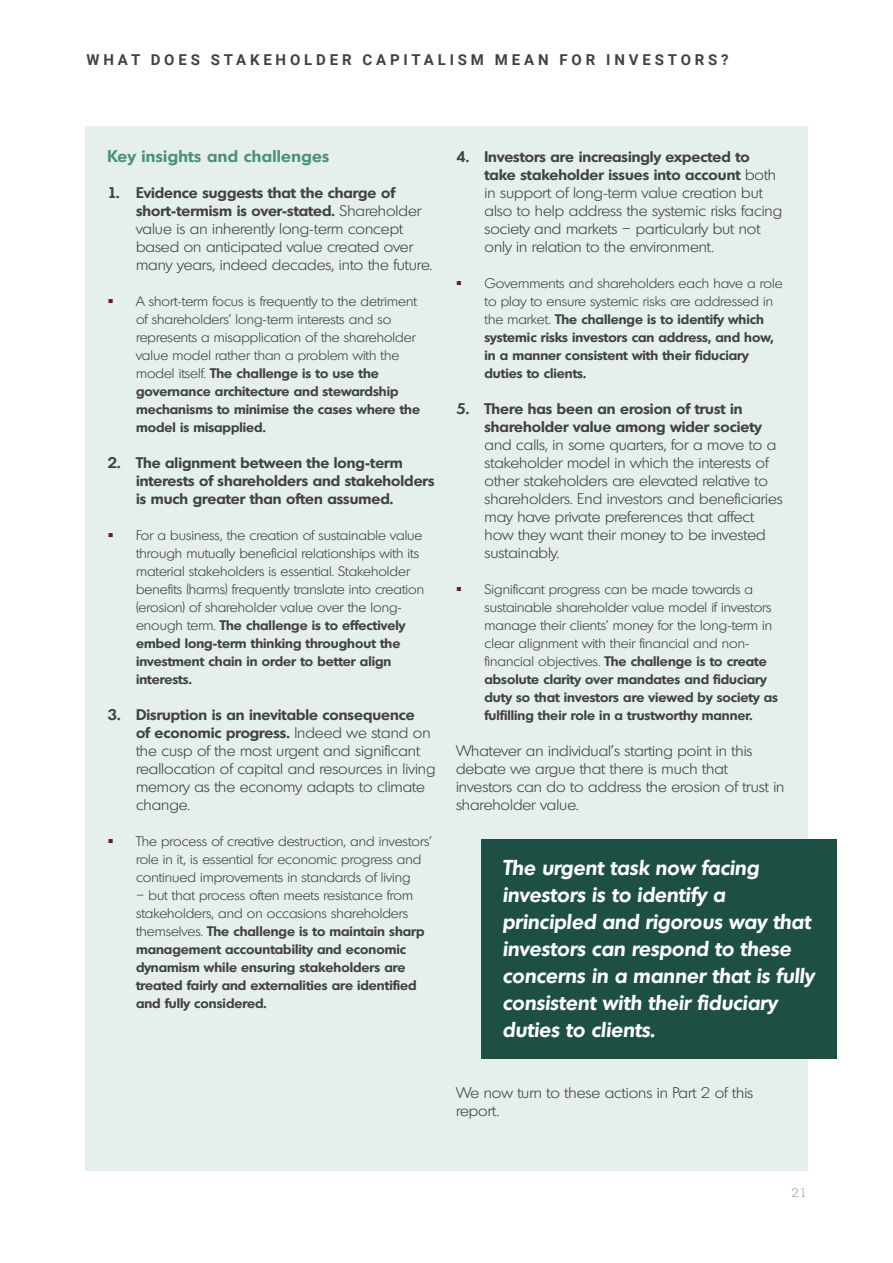
<style>
.page{position:relative;width:893px;height:1263px;background:#fff}
.page>*{position:absolute;margin:0;border:0;box-sizing:border-box;transform-origin:0 0}
.t1{font:italic 700 21px/27px "Montreal Serial";color:#fff}
.t2{font:700 16.5px "Montreal Serial";letter-spacing:.02em;color:#4a907b;scale:1.06 1}
.t3{font:300 15px/18px "Montreal Serial";color:#424241;scale:1.06 1}
.t4{font:700 15px/18px "Montreal Serial";color:#424241;scale:1.06 1}
.t5{font:700 15px "Roboto";letter-spacing:.255em;color:#424241}
.t6{font:300 13.5px/18px "Montreal Serial";color:#424241;scale:1.06 1}
.t7{font:700 13.5px/18px "Montreal Serial";color:#424241;scale:1.06 1}
.t8{font:300 12px "Montreal Serial";color:#9a9a9a}
.s1{font-weight:700}
.s2{font-weight:300}
</style>
<div class="page">
<div style="left:85px;top:126px;width:723px;height:1044px;background:#e5efec"></div>
<div style="left:481px;top:839px;width:355px;height:219px;background:#1d4f44"></div>
<p class="t5" style="left:86px;top:49px;width:644px">WHAT DOES STAKEHOLDER CAPITALISM MEAN FOR INVESTORS?</p>
<p class="t2" style="left:107px;top:145px;width:211px">Key insights and challenges</p>
<p class="t3" style="left:136px;top:184px;width:281px;text-indent:-29px"><span class="s1">1. Evidence suggests that the charge of short-termism is over-stated.</span> Shareholder value is an inherently long-term concept based on anticipated value created over many years, indeed decades, into the future.</p>
<p class="t6" style="left:136px;top:292px;width:269px">A short-term focus is frequently to the detriment of shareholders’ long-term interests and so represents a misapplication of the shareholder value model rather than a problem with the model itself. <span class="s1">The challenge is to use the governance architecture and stewardship mechanisms to minimise the cases where the model is misapplied.</span></p>
<p class="t4" style="left:136px;top:453px;width:283px;text-indent:-29px">2. The alignment between the long-term interests of shareholders and stakeholders is much greater than often assumed.</p>
<p class="t6" style="left:136px;top:526px;width:273px">For a business, the creation of sustainable value through mutually beneficial relationships with its material stakeholders is essential. Stakeholder benefits (harms) frequently translate into creation (erosion) of shareholder value over the long&shy;enough term. <span class="s1">The challenge is to effectively embed long-term thinking throughout the investment chain in order to better align interests.</span></p>
<p class="t3" style="left:136px;top:706px;width:284px;text-indent:-29px"><span class="s1">3. Disruption is an inevitable consequence<br>of economic progress.</span> Indeed we stand on the cusp of the most urgent and significant reallocation of capital and resources in living memory as the economy adapts to climate change.</p>
<p class="t6" style="left:136px;top:832px;width:281px">The process of creative destruction, and investors’ role in it, is essential for economic progress and continued improvements in standards of living</p>
<p class="t7" style="left:136px;top:886px;width:274px"><span class="s2">– but that process often meets resistance from stakeholders, and on occasions shareholders themselves.</span> The challenge is to maintain sharp management accountability and economic dynamism while ensuring stakeholders are treated fairly and externalities are identified and fully considered.</p>
<p class="t3" style="left:484px;top:148px;width:282px;text-indent:-29px"><span class="s1">4. Investors are increasingly expected to take stakeholder issues into account</span> both in support of long-term value creation but also to help address the systemic risks facing society and markets – particularly but not only in relation to the environment.</p>
<p class="t7" style="left:484px;top:274px;width:283px"><span class="s2">Governments and shareholders each have a role to play to ensure systemic risks are addressed in the market.</span> The challenge is to identify which systemic risks investors can address, and how, in a manner consistent with their fiduciary duties to clients.</p>
<p class="t4" style="left:484px;top:399px;width:263px;text-indent:-29px">5. There has been an erosion of trust in shareholder value among wider society</p>
<p class="t3" style="left:484px;top:436px;width:283px">and calls, in some quarters, for a move to a stakeholder model in which the interests of other stakeholders are elevated relative to shareholders. End investors and beneficiaries may have private preferences that affect how they want their money to be invested sustainably.</p>
<p class="t6" style="left:484px;top:580px;width:278px">Significant progress can be made towards a sustainable shareholder value model if investors manage their clients’ money for the long-term in clear alignment with their financial and non&shy;financial objectives. <span class="s1">The challenge is to create absolute clarity over mandates and fiduciary duty so that investors are viewed by society as fulfilling their role in a trustworthy manner.</span></p>
<p class="t3" style="left:456px;top:742px;width:311px">Whatever an individual’s starting point in this debate we argue that there is much that investors can do to address the erosion of trust in shareholder value.</p>
<h1 class="t1" style="left:502px;top:853px;width:313px">The urgent task now facing investors is to identify a principled and rigorous way that investors can respond to these concerns in a manner that is fully consistent with their fiduciary duties to clients.</h1>
<p class="t3" style="left:456px;top:1084px;width:282px">We now turn to these actions in Part 2 of this report.</p>
<p class="t8" style="left:791px;top:1185px;width:17px">21</p>
</div>
